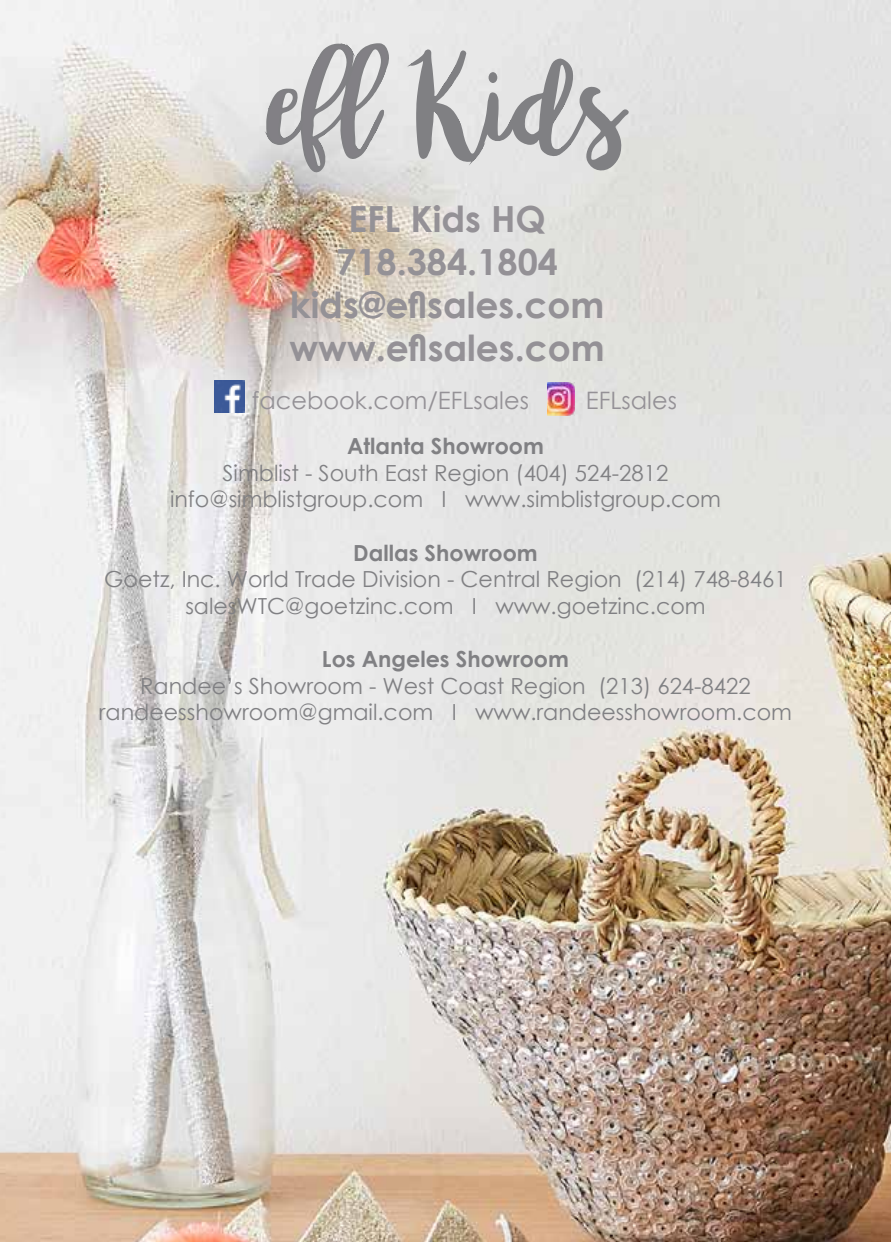
<style>
.page{position:relative;width:891px;height:1242px;background:#fff}
.page>*{position:absolute;margin:0;border:0;box-sizing:border-box;transform-origin:0 0}
.t1{font:700 36px/43.2px "Century Gothic";color:#949196;text-align:center}
.t2{font:24px "Century Gothic";color:#949196}
.t3{font:22.2px/26.6px "Century Gothic";color:#808083;text-align:center}
.t4{font:700 22.2px "Century Gothic";color:#808083}
</style>
<div class="page">
<img style="left:0;top:0;width:891px;height:1242px">
<svg style="left:410px;top:45px;width:220px;height:128px;background:#c7c7c8"></svg>
<svg style="left:265px;top:42px;width:124px;height:189px;background:#c2beba"></svg>
<div style="left:489px;top:72px;width:8px;height:11px;background:#808083;border-radius:50%"></div>
<img style="left:215px;top:380px;width:30px;height:33px">
<img style="left:547px;top:383px;width:27px;height:32px">
<h1 class="t1" style="left:289px;top:195px;width:317px">EFL Kids HQ<br>718.384.1804 kids@eflsales.com www.eflsales.com</h1>
<p class="t2" style="left:252px;top:383px;width:279px">facebook.com/EFLsales</p>
<p class="t2" style="left:586px;top:383px;width:93px">EFLsales</p>
<p class="t4" style="left:347px;top:429px;width:198px">Atlanta Showroom</p>
<p class="t3" style="left:170px;top:459px;width:552px">Simblist - South East Region (404) 524-2812 info@simblistgroup.com I www.simblistgroup.com</p>
<p class="t4" style="left:353px;top:536px;width:186px">Dallas Showroom</p>
<p class="t3" style="left:104px;top:566px;width:684px">Goetz, Inc. World Trade Division - Central Region (214) 748-8461 salesWTC@goetzinc.com I www.goetzinc.com</p>
<p class="t4" style="left:322px;top:642px;width:249px">Los Angeles Showroom</p>
<p class="t3" style="left:99px;top:672px;width:695px">Randee’s Showroom - West Coast Region (213) 624-8422 randeesshowroom@gmail.com I www.randeesshowroom.com</p>
</div>
